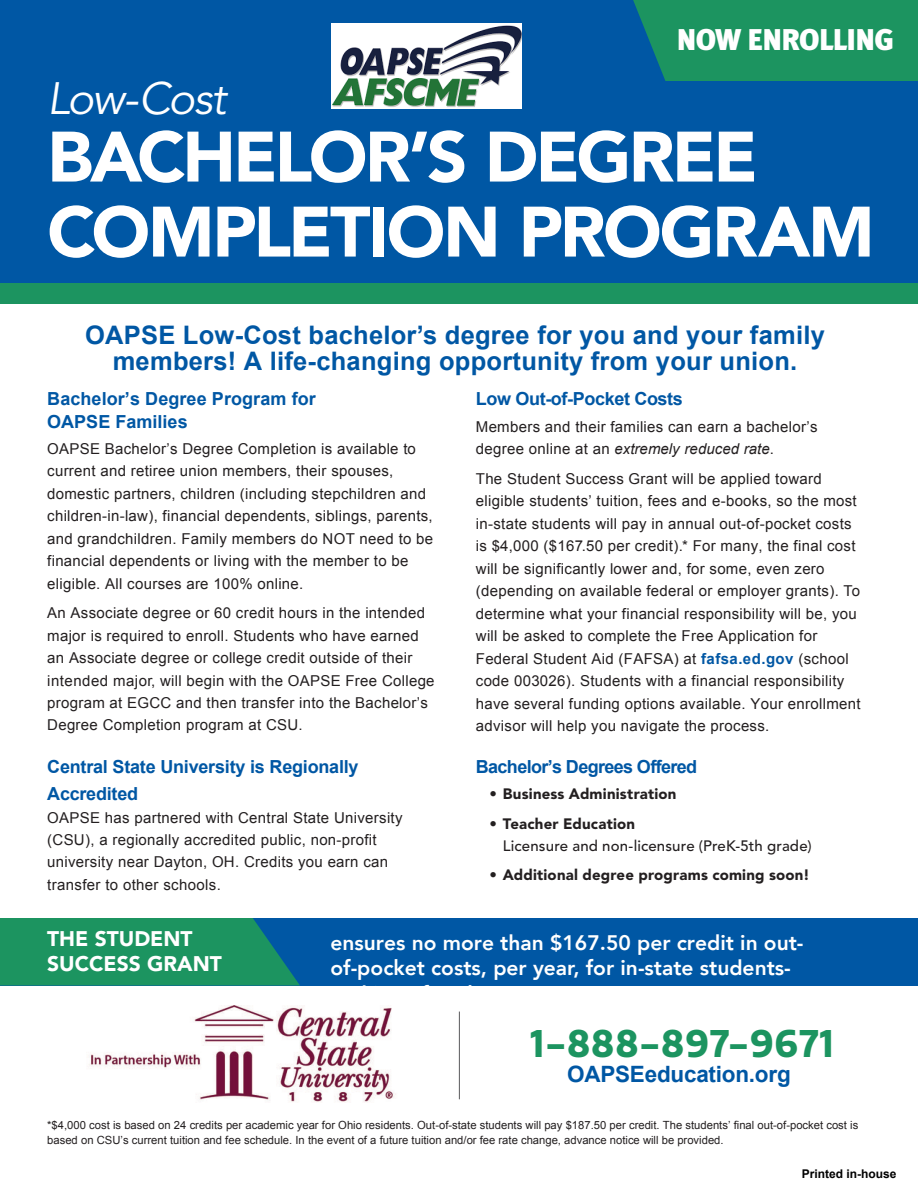
<style>
.page{position:relative;width:918px;height:1188px;background:#fff}
.page>*{position:absolute;margin:0;border:0;box-sizing:border-box;transform-origin:0 0}
.t1{font:900 70.5px "Avenir LT Std";letter-spacing:-.035em;color:#fff}
.t2{font:italic 45px "Avenir LT Std";letter-spacing:-.035em;color:#fff}
.t3{font:700 37.5px "Quatro";letter-spacing:.025em;color:#1c9460}
.t4{font:900 30px "Meta Plus";letter-spacing:-.035em;color:#fff}
.t5{font:700 25.5px/26px "Arial";letter-spacing:.01em;color:#0057a4;text-align:center}
.t6{font:700 22.5px "Arial";letter-spacing:-.01em;color:#0057a4}
.t7{font:800 21px/25.5px "Avenir";color:#fff}
.t8{font:900 21px "Avenir LT Std";color:#fff}
.t9{font:700 18px/22.4px "Arial";letter-spacing:-.01em;color:#0057a4}
.t10{font:700 18px "Arial";letter-spacing:-.035em;color:#0057a4}
.t11{font:15px/22.5px "Arial";letter-spacing:.02em;color:#231f20}
.t12{font:900 15px "Avenir LT Std";letter-spacing:.01em;color:#231f20}
.t13{font:500 15px/22.5px "Avenir LT Std";letter-spacing:.01em;color:#231f20}
.t14{font:700 12px "Arial";color:#000}
.t15{font:11.25px/15px "Arial";color:#231f20}
.s1{font-style:italic}
.s2{font-weight:700;color:#0057a4}
.s3{font-weight:900}
</style>
<div class="page">
<div style="left:0;top:0;width:918px;height:304px;background:#0057a4"></div>
<div style="left:0;top:284px;width:918px;height:20px;background:#1c9460"></div>
<div style="left:633px;top:0;width:285px;height:81px;background:#1c9460"></div>
<div style="left:0;top:918px;width:918px;height:68px;background:#0057a4"></div>
<svg style="left:0;top:918px;width:300px;height:68px;background:#198f65"></svg>
<hr style="left:459px;top:1012px;width:1px;height:87px;background:#59595c">
<img style="left:89px;top:1006px;width:307px;height:96px">
<img style="left:331px;top:23px;width:191px;height:85px">
<p class="t2" style="left:47px;top:72px;width:180px">Low-Cost</p>
<p class="t4" style="left:676px;top:22px;width:219px">NOW ENROLLING</p>
<p class="t1" style="left:47px;top:114px;width:712px">BACHELOR’S DEGREE</p>
<p class="t1" style="left:47px;top:189px;width:829px">COMPLETION PROGRAM</p>
<p class="t5" style="left:85px;top:323px;width:741px">OAPSE Low-Cost bachelor’s degree for you and your family members! A life-changing opportunity from your union.</p>
<p class="t9" style="left:47px;top:389px;width:270px">Bachelor’s Degree Program for<br>OAPSE Families</p>
<p class="t11" style="left:47px;top:438px;width:388px">OAPSE Bachelor’s Degree Completion is available to current and retiree union members, their spouses, domestic partners, children (including stepchildren and children-in-law), financial dependents, siblings, parents, and grandchildren. Family members do NOT need to be financial dependents or living with the member to be eligible. All courses are 100% online.</p>
<p class="t11" style="left:47px;top:602px;width:389px">An Associate degree or 60 credit hours in the intended major is required to enroll. Students who have earned an Associate degree or college credit outside of their intended major, will begin with the OAPSE Free College program at EGCC and then transfer into the Bachelor’s Degree Completion program at CSU.</p>
<p class="t9" style="left:47px;top:754px;width:313px;line-height:26.5px">Central State University is Regionally<br>Accredited</p>
<p class="t11" style="left:47px;top:807px;width:357px">OAPSE has partnered with Central State University (CSU), a regionally accredited public, non-profit university near Dayton, OH. Credits you earn can transfer to other schools.</p>
<p class="t9" style="left:476px;top:389px;width:209px">Low Out-of-Pocket Costs</p>
<p class="t11" style="left:476px;top:415px;width:343px">Members and their families can earn a bachelor’s degree online at an <span class="s1">extremely reduced rate</span>.</p>
<p class="t11" style="left:476px;top:467px;width:386px">The Student Success Grant will be applied toward eligible students’ tuition, fees and e-books, so the most in-state students will pay in annual out-of-pocket costs is $4,000 ($167.50 per credit).* For many, the final cost will be significantly lower and, for some, even zero (depending on available federal or employer grants). To determine what your financial responsibility will be, you will be asked to complete the Free Application for Federal Student Aid (FAFSA) at <span class="s2">fafsa.ed.gov</span> (school code 003026). Students with a financial responsibility have several funding options available. Your enrollment advisor will help you navigate the process.</p>
<p class="t10" style="left:476px;top:755px;width:223px">Bachelor’s Degrees Offered</p>
<p class="t12" style="left:489px;top:785px;width:189px">• Business Administration</p>
<p class="t13" style="left:503px;top:813px;width:310px;text-indent:-14px"><span class="s3">• Teacher Education<br></span>Licensure and non-licensure (PreK-5th grade)</p>
<p class="t12" style="left:489px;top:866px;width:322px">• Additional degree programs coming soon!</p>
<p class="t8" style="left:47px;top:926px;width:147px">THE STUDENT</p>
<p class="t8" style="left:47px;top:951px;width:176px">SUCCESS GRANT</p>
<p class="t7" style="left:330px;top:930px;width:475px">ensures no more than $167.50 per credit in out&shy;of-pocket costs, per year, for in-state students-</p>
<p class="t3" style="left:530px;top:1022px;width:305px">1-888-897-9671</p>
<p class="t6" style="left:567px;top:1059px;width:225px">OAPSEeducation.org</p>
<p class="t15" style="left:47px;top:1118px;width:813px">*$4,000 cost is based on 24 credits per academic year for Ohio residents. Out-of-state students will pay $187.50 per credit. The students’ final out-of-pocket cost is based on CSU’s current tuition and fee schedule. In the event of a future tuition and/or fee rate change, advance notice will be provided.</p>
<p class="t14" style="left:802px;top:1166px;width:96px">Printed in-house</p>
</div>
